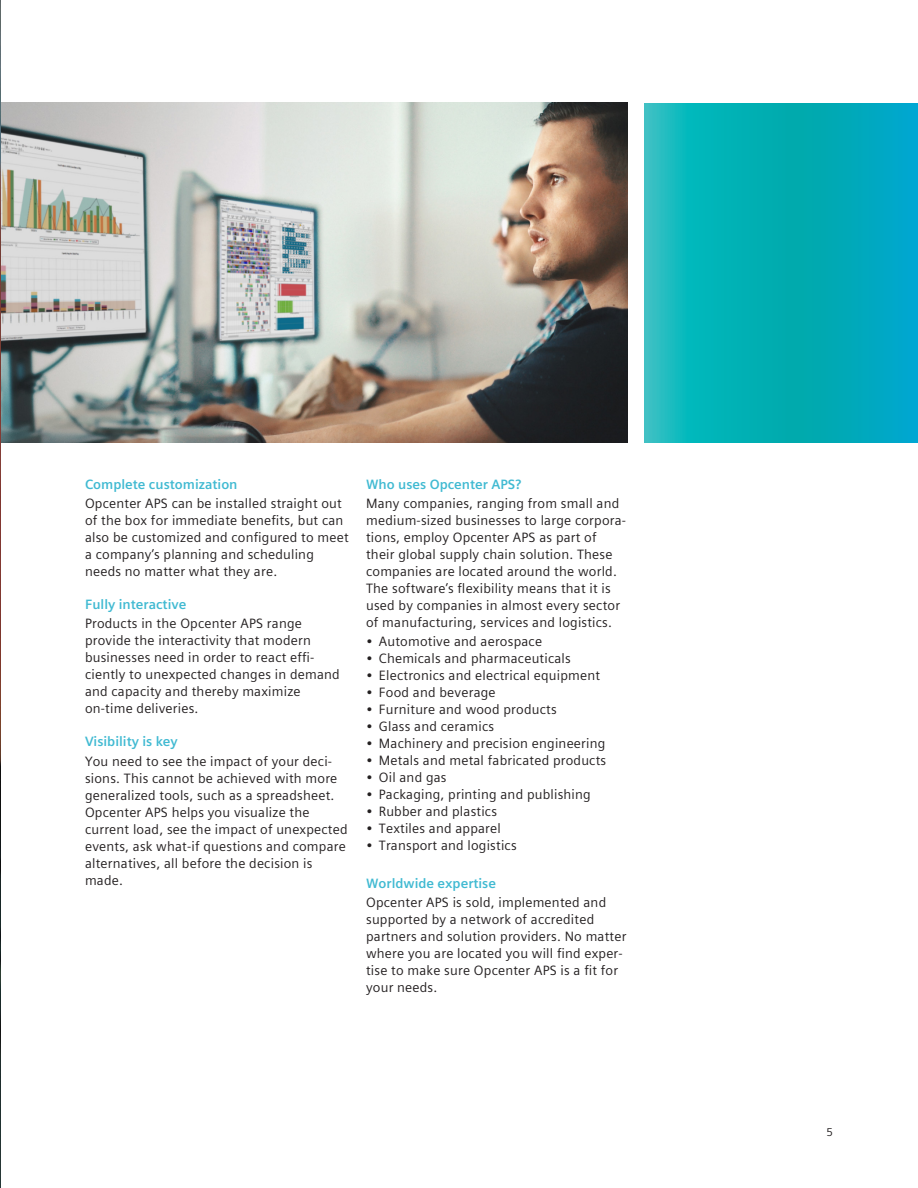
<style>
.page{position:relative;width:918px;height:1188px;background:#fff}
.page>*{position:absolute;margin:0;border:0;box-sizing:border-box;transform-origin:0 0}
.Body_text{font:13.5px/17px "Siemens Sans Global";letter-spacing:.015em;color:#231f20}
.Body_subhead{font:700 13.5px "Siemens Sans Global";color:#41bad2}
.Body_text-2{font:11.25px "Siemens Sans Global";color:#231f20}
</style>
<div class="page">
<img style="left:1px;top:102px;width:627px;height:340px">
<img style="left:0;top:0;width:1px;height:1188px">
<svg style="left:645px;top:103px;width:273px;height:339px;background:#05afba"></svg>
<p class="Body_subhead" style="left:85px;top:474px;width:154px">Complete customization</p>
<p class="Body_text" style="left:85px;top:495px;width:265px">Opcenter APS can be installed straight out of the box for immediate benefits, but can also be customized and configured to meet a company’s planning and scheduling needs no matter what they are.</p>
<p class="Body_subhead" style="left:85px;top:594px;width:103px">Fully interactive</p>
<p class="Body_text" style="left:85px;top:615px;width:256px">Products in the Opcenter APS range provide the interactivity that modern businesses need in order to react effi&shy;ciently to unexpected changes in demand and capacity and thereby maximize on-time deliveries.</p>
<p class="Body_subhead" style="left:85px;top:731px;width:94px">Visibility is key</p>
<p class="Body_text" style="left:85px;top:753px;width:264px">You need to see the impact of your deci&shy;sions. This cannot be achieved with more generalized tools, such as a spreadsheet.<br>Opcenter APS helps you visualize the current load, see the impact of unexpected events, ask what-if questions and compare alternatives, all before the decision is made.</p>
<p class="Body_subhead" style="left:366px;top:474px;width:157px">Who uses Opcenter APS?</p>
<p class="Body_text" style="left:366px;top:495px;width:261px">Many companies, ranging from small and medium-sized businesses to large corpora&shy;tions, employ Opcenter APS as part of their global supply chain solution. These companies are located around the world.<br>The software’s flexibility means that it is used by companies in almost every sector of manufacturing, services and logistics.</p>
<p class="Body_text" style="left:366px;top:633px;width:177px">• Automotive and aerospace</p>
<p class="Body_text" style="left:366px;top:650px;width:206px">• Chemicals and pharmaceuticals</p>
<p class="Body_text" style="left:366px;top:667px;width:236px">• Electronics and electrical equipment</p>
<p class="Body_text" style="left:366px;top:684px;width:131px">• Food and beverage</p>
<p class="Body_text" style="left:366px;top:701px;width:192px">• Furniture and wood products</p>
<p class="Body_text" style="left:366px;top:718px;width:130px">• Glass and ceramics</p>
<p class="Body_text" style="left:366px;top:735px;width:241px">• Machinery and precision engineering</p>
<p class="Body_text" style="left:366px;top:752px;width:242px">• Metals and metal fabricated products</p>
<p class="Body_text" style="left:366px;top:769px;width:82px">• Oil and gas</p>
<p class="Body_text" style="left:366px;top:786px;width:226px">• Packaging, printing and publishing</p>
<p class="Body_text" style="left:366px;top:803px;width:132px">• Rubber and plastics</p>
<p class="Body_text" style="left:366px;top:820px;width:136px">• Textiles and apparel</p>
<p class="Body_text" style="left:366px;top:837px;width:152px">• Transport and logistics</p>
<p class="Body_subhead" style="left:366px;top:873px;width:131px">Worldwide expertise</p>
<p class="Body_text" style="left:366px;top:894px;width:262px">Opcenter APS is sold, implemented and supported by a network of accredited partners and solution providers. No matter where you are located you will find exper&shy;tise to make sure Opcenter APS is a fit for your needs.</p>
<p class="Body_text-2" style="left:826px;top:1123px;width:8px">5</p>
</div>
